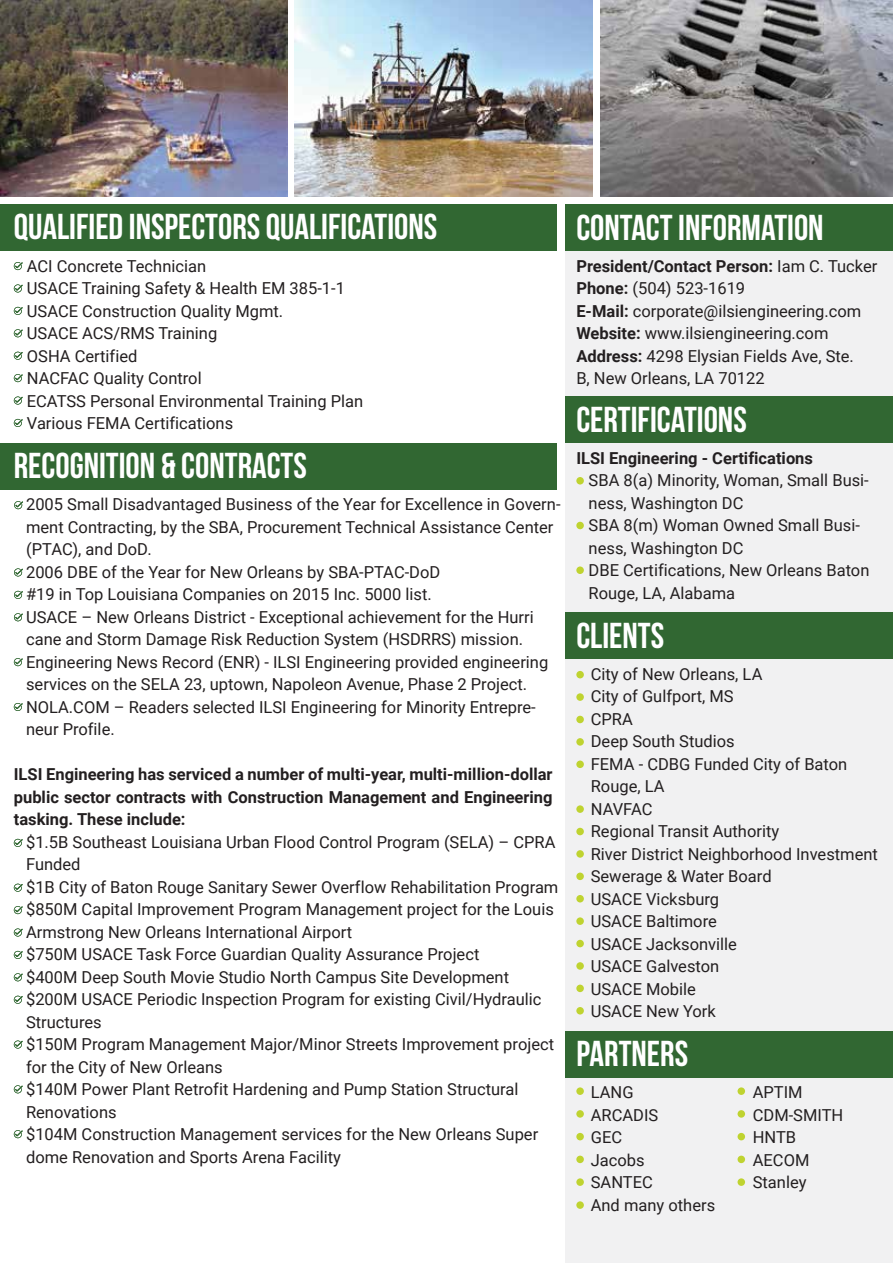
<style>
.page{position:relative;width:893px;height:1263px;background:#fff}
.page>*{position:absolute;margin:0;border:0;box-sizing:border-box;transform-origin:0 0}
.t1{font:700 36px "Bebas Neue";color:#fff}
.t2{font:16.5px/22.5px "Roboto";color:#231f20}
.t3{font:700 16.5px/22.5px "Roboto";color:#231f20;text-align:justify}
.s1{font-weight:700}
</style>
<div class="page">
<img style="left:0;top:0;width:287px;height:196px">
<img style="left:295px;top:0;width:297px;height:196px">
<img style="left:600px;top:0;width:293px;height:196px">
<svg style="left:14px;top:262px;width:9px;height:8px"></svg>
<svg style="left:14px;top:284px;width:9px;height:8px"></svg>
<svg style="left:14px;top:307px;width:9px;height:8px"></svg>
<svg style="left:14px;top:329px;width:9px;height:8px"></svg>
<svg style="left:14px;top:352px;width:9px;height:8px"></svg>
<svg style="left:14px;top:374px;width:9px;height:8px"></svg>
<svg style="left:14px;top:396px;width:9px;height:9px"></svg>
<svg style="left:14px;top:419px;width:9px;height:8px"></svg>
<div style="left:0;top:204px;width:556px;height:47px;background:#316732"></div>
<svg style="left:14px;top:501px;width:9px;height:8px"></svg>
<svg style="left:14px;top:568px;width:9px;height:8px"></svg>
<svg style="left:14px;top:591px;width:9px;height:8px"></svg>
<svg style="left:14px;top:613px;width:9px;height:8px"></svg>
<svg style="left:14px;top:658px;width:9px;height:8px"></svg>
<svg style="left:14px;top:703px;width:9px;height:8px"></svg>
<svg style="left:14px;top:839px;width:9px;height:8px"></svg>
<svg style="left:14px;top:884px;width:9px;height:8px"></svg>
<svg style="left:14px;top:906px;width:9px;height:8px"></svg>
<svg style="left:14px;top:928px;width:9px;height:8px"></svg>
<svg style="left:14px;top:951px;width:9px;height:8px"></svg>
<svg style="left:14px;top:973px;width:9px;height:8px"></svg>
<svg style="left:14px;top:996px;width:9px;height:8px"></svg>
<svg style="left:14px;top:1040px;width:9px;height:8px"></svg>
<svg style="left:14px;top:1085px;width:9px;height:8px"></svg>
<svg style="left:14px;top:1130px;width:9px;height:8px"></svg>
<div style="left:0;top:443px;width:556px;height:46px;background:#316732"></div>
<div style="left:565px;top:204px;width:328px;height:1059px;background:#f1f1f2"></div>
<div style="left:565px;top:204px;width:328px;height:47px;background:#316732"></div>
<div style="left:565px;top:396px;width:328px;height:47px;background:#316732"></div>
<div style="left:576px;top:477px;width:8px;height:7px;background:#bfd330;border-radius:50%"></div>
<div style="left:576px;top:522px;width:8px;height:7px;background:#bfd330;border-radius:50%"></div>
<div style="left:576px;top:566px;width:8px;height:8px;background:#bfd330;border-radius:50%"></div>
<div style="left:565px;top:612px;width:328px;height:47px;background:#316732"></div>
<div style="left:576px;top:671px;width:8px;height:7px;background:#bfd330;border-radius:50%"></div>
<div style="left:576px;top:693px;width:8px;height:8px;background:#bfd330;border-radius:50%"></div>
<div style="left:576px;top:716px;width:8px;height:7px;background:#bfd330;border-radius:50%"></div>
<div style="left:576px;top:738px;width:8px;height:8px;background:#bfd330;border-radius:50%"></div>
<div style="left:576px;top:760px;width:8px;height:8px;background:#bfd330;border-radius:50%"></div>
<div style="left:576px;top:805px;width:8px;height:8px;background:#bfd330;border-radius:50%"></div>
<div style="left:576px;top:828px;width:8px;height:7px;background:#bfd330;border-radius:50%"></div>
<div style="left:576px;top:850px;width:8px;height:8px;background:#bfd330;border-radius:50%"></div>
<div style="left:576px;top:872px;width:8px;height:8px;background:#bfd330;border-radius:50%"></div>
<div style="left:576px;top:895px;width:8px;height:7px;background:#bfd330;border-radius:50%"></div>
<div style="left:576px;top:917px;width:8px;height:8px;background:#bfd330;border-radius:50%"></div>
<div style="left:576px;top:940px;width:8px;height:7px;background:#bfd330;border-radius:50%"></div>
<div style="left:576px;top:962px;width:8px;height:8px;background:#bfd330;border-radius:50%"></div>
<div style="left:576px;top:985px;width:8px;height:7px;background:#bfd330;border-radius:50%"></div>
<div style="left:576px;top:1007px;width:8px;height:7px;background:#bfd330;border-radius:50%"></div>
<div style="left:565px;top:1031px;width:328px;height:47px;background:#316732"></div>
<div style="left:738px;top:1087px;width:7px;height:8px;background:#bfd330;border-radius:50%"></div>
<div style="left:738px;top:1110px;width:7px;height:8px;background:#bfd330;border-radius:50%"></div>
<div style="left:738px;top:1133px;width:7px;height:7px;background:#bfd330;border-radius:50%"></div>
<div style="left:738px;top:1155px;width:7px;height:8px;background:#bfd330;border-radius:50%"></div>
<div style="left:738px;top:1178px;width:7px;height:8px;background:#bfd330;border-radius:50%"></div>
<div style="left:576px;top:1087px;width:8px;height:8px;background:#bfd330;border-radius:50%"></div>
<div style="left:576px;top:1110px;width:8px;height:8px;background:#bfd330;border-radius:50%"></div>
<div style="left:576px;top:1133px;width:8px;height:7px;background:#bfd330;border-radius:50%"></div>
<div style="left:576px;top:1155px;width:8px;height:8px;background:#bfd330;border-radius:50%"></div>
<div style="left:576px;top:1178px;width:8px;height:8px;background:#bfd330;border-radius:50%"></div>
<div style="left:576px;top:1201px;width:8px;height:8px;background:#bfd330;border-radius:50%"></div>
<h1 class="t1" style="left:14px;top:207px;width:425px">QUALIFIED INSPECTORS QUALIFICATIONS</h1>
<p class="t2" style="left:27px;top:254px;width:338px">ACI Concrete Technician<br>USACE Training Safety &amp; Health EM 385-1-1<br>USACE Construction Quality Mgmt.<br>USACE ACS/RMS Training<br>OSHA Certified<br>NACFAC Quality Control<br>ECATSS Personal Environmental Training Plan<br>Various FEMA Certifications</p>
<h1 class="t1" style="left:14px;top:446px;width:295px">RECOGNITION &amp; CONTRACTS</h1>
<p class="t2" style="left:26px;top:492px;width:536px">2005 Small Disadvantaged Business of the Year for Excellence in Govern&shy;ment Contracting, by the SBA, Procurement Technical Assistance Center (PTAC), and DoD.<br>2006 DBE of the Year for New Orleans by SBA-PTAC-DoD<br>#19 in Top Louisiana Companies on 2015 Inc. 5000 list.<br>USACE – New Orleans District - Exceptional achievement for the Hurri cane and Storm Damage Risk Reduction System (HSDRRS) mission.<br>Engineering News Record (ENR) - ILSI Engineering provided engineering services on the SELA 23, uptown, Napoleon Avenue, Phase 2 Project.<br>NOLA.COM – Readers selected ILSI Engineering for Minority Entrepre&shy;neur Profile.</p>
<p class="t3" style="left:14px;top:762px;width:540px">ILSI Engineering has serviced a number of multi-year, multi-million-dollar public sector contracts with Construction Management and Engineering tasking. These include:</p>
<p class="t2" style="left:26px;top:830px;width:534px">$1.5B Southeast Louisiana Urban Flood Control Program (SELA) – CPRA Funded<br>$1B City of Baton Rouge Sanitary Sewer Overflow Rehabilitation Program $850M Capital Improvement Program Management project for the Louis Armstrong New Orleans International Airport<br>$750M USACE Task Force Guardian Quality Assurance Project<br>$400M Deep South Movie Studio North Campus Site Development $200M USACE Periodic Inspection Program for existing Civil/Hydraulic Structures<br>$150M Program Management Major/Minor Streets Improvement project for the City of New Orleans<br>$140M Power Plant Retrofit Hardening and Pump Station Structural Renovations<br>$104M Construction Management services for the New Orleans Super dome Renovation and Sports Arena Facility</p>
<h1 class="t1" style="left:576px;top:207px;width:249px">CONTACT INFORMATION</h1>
<p class="t2" style="left:576px;top:254px;width:303px"><span class="s1">President/Contact Person:</span> Iam C. Tucker <span class="s1">Phone:</span> (504) 523-1619<br><span class="s1">E-Mail:</span> corporate@ilsiengineering.com <span class="s1">Website:</span> www.ilsiengineering.com <span class="s1">Address:</span> 4298 Elysian Fields Ave, Ste.<br>B, New Orleans, LA 70122</p>
<h1 class="t1" style="left:576px;top:400px;width:172px">CERTIFICATIONS</h1>
<p class="t3" style="left:576px;top:446px;width:238px">ILSI Engineering - Certifications</p>
<p class="t2" style="left:589px;top:468px;width:282px">SBA 8(a) Minority, Woman, Small Busi&shy;ness, Washington DC<br>SBA 8(m) Woman Owned Small Busi&shy;ness, Washington DC<br>DBE Certifications, New Orleans Baton<br>Rouge, LA, Alabama</p>
<h1 class="t1" style="left:576px;top:616px;width:89px">CLIENTS</h1>
<p class="t2" style="left:591px;top:662px;width:289px">City of New Orleans, LA<br>City of Gulfport, MS<br>CPRA<br>Deep South Studios<br>FEMA - CDBG Funded City of Baton<br>Rouge, LA<br>NAVFAC<br>Regional Transit Authority<br>River District Neighborhood Investment<br>Sewerage &amp; Water Board<br>USACE Vicksburg<br>USACE Baltimore<br>USACE Jacksonville<br>USACE Galveston<br>USACE Mobile<br>USACE New York</p>
<h1 class="t1" style="left:576px;top:1034px;width:113px">PARTNERS</h1>
<p class="t2" style="left:591px;top:1080px;width:44px">LANG</p>
<p class="t2" style="left:753px;top:1080px;width:51px">APTIM</p>
<p class="t2" style="left:591px;top:1103px;width:69px">ARCADIS</p>
<p class="t2" style="left:753px;top:1103px;width:92px">CDM-SMITH</p>
<p class="t2" style="left:591px;top:1125px;width:33px">GEC</p>
<p class="t2" style="left:753px;top:1125px;width:45px">HNTB</p>
<p class="t2" style="left:591px;top:1148px;width:55px">Jacobs</p>
<p class="t2" style="left:753px;top:1148px;width:58px">AECOM</p>
<p class="t2" style="left:591px;top:1170px;width:64px">SANTEC</p>
<p class="t2" style="left:753px;top:1170px;width:55px">Stanley</p>
<p class="t2" style="left:591px;top:1193px;width:126px">And many others</p>
</div>
